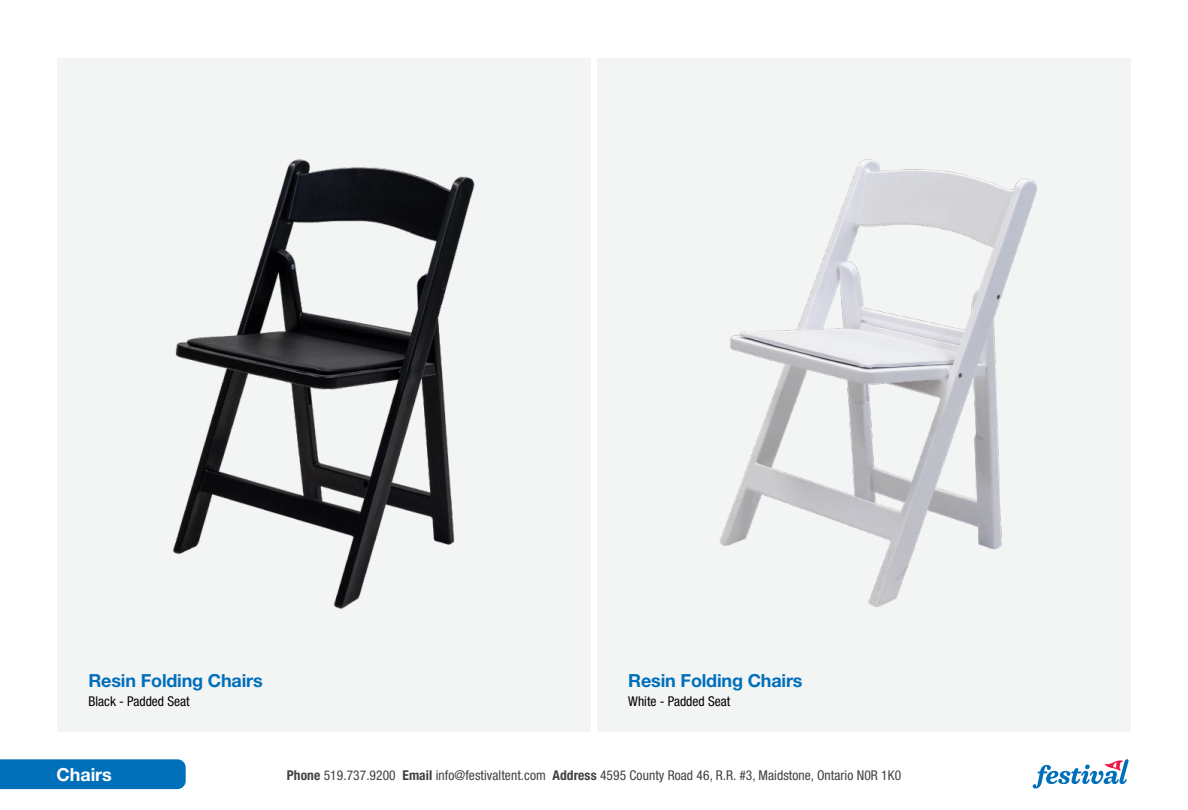
<style>
.page{position:relative;width:1188px;height:810px;background:#fff}
.page>*{position:absolute;margin:0;border:0;box-sizing:border-box;transform-origin:0 0}
.t1{font:700 18px "Helvetica Neue LT Pro";letter-spacing:-.01em;color:#006fba}
.t2{font:700 18px "Helvetica Neue LT Pro";color:#fff}
.t3{font:condensed 13.5px "Helvetica Neue LT Pro";letter-spacing:.005em;color:#414042}
.t4{font:condensed 13.5px "Helvetica Neue LT Pro";color:#000}
.s1{font-weight:700}
</style>
<div class="page">
<svg style="left:1033px;top:759px;width:96px;height:30px"></svg>
<div style="left:57px;top:58px;width:534px;height:673px;background:#f3f4f4"></div>
<div style="left:597px;top:58px;width:534px;height:673px;background:#f3f4f4"></div>
<div style="left:0;top:759px;width:186px;height:30px;background:#006fba"></div>
<img style="left:173px;top:159px;width:302px;height:450px">
<img style="left:719px;top:159px;width:319px;height:448px">
<h1 class="t1" style="left:88px;top:669px;width:176px">Resin Folding Chairs</h1>
<h1 class="t1" style="left:628px;top:669px;width:176px">Resin Folding Chairs</h1>
<p class="t4" style="left:88px;top:693px;width:103px">Black - Padded Seat</p>
<p class="t4" style="left:628px;top:693px;width:104px">White - Padded Seat</p>
<h1 class="t2" style="left:56px;top:763px;width:57px">Chairs</h1>
<p class="t3" style="left:287px;top:768px;width:616px"><span class="s1">Phone</span> 519.737.9200 <span class="s1">Email</span> info@festivaltent.com <span class="s1">Address</span> 4595 County Road 46, R.R. #3, Maidstone, Ontario N0R 1K0</p>
</div>
